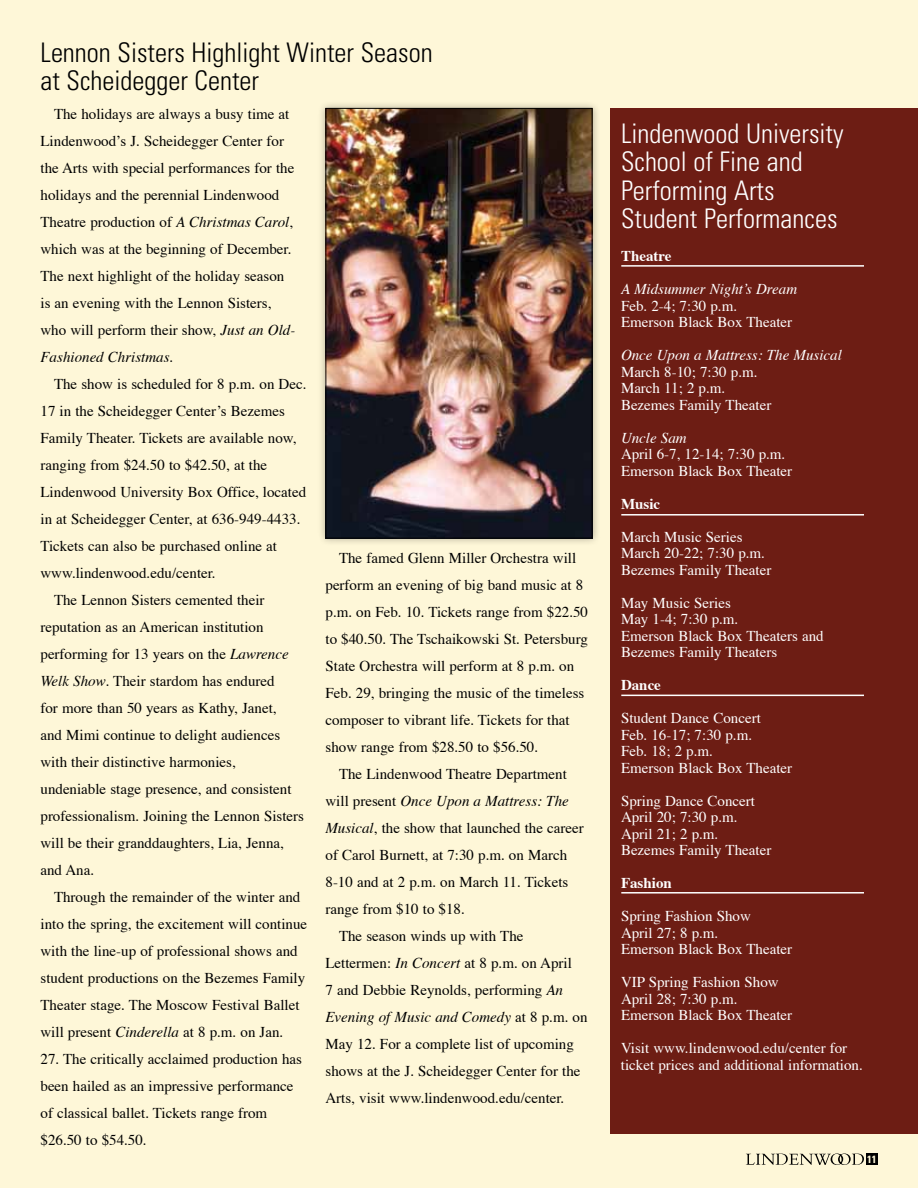
<style>
.page{position:relative;width:918px;height:1188px;background:#fef7d8}
.page>*{position:absolute;margin:0;border:0;box-sizing:border-box;transform-origin:0 0}
.t1{font:300 condensed 27px/28.5px "Univers";color:#fff}
.t2{font:300 condensed 27px/28.5px "Univers";color:#000}
.t3{font:15px/27px "Times";color:#000}
.t4{font:15px/16.5px "Times";color:#fff}
.t5{font:italic 15px "Times";color:#000}
.t6{font:italic 15px "Times";color:#fff}
.t7{font:700 15px "Times";color:#fff}
.t8{font:700 condensed 10.5px "Univers";color:#fff}
.s1{font-style:italic}
.s2{font-style:normal}
</style>
<div class="page">
<div style="left:317px;top:100px;width:284px;height:447px;background:#000;opacity:.3"></div>
<img style="left:328px;top:110px;width:262px;height:426px">
<div style="left:326px;top:108px;width:266px;height:430px;border:1px solid #000"></div>
<div style="left:610px;top:108px;width:308px;height:1026px;background:#6d1d14"></div>
<hr style="left:621px;top:265px;width:243px;height:2px;background:#fff">
<hr style="left:621px;top:514px;width:243px;height:2px;background:#fff">
<hr style="left:621px;top:695px;width:243px;height:1px;background:#fff">
<hr style="left:621px;top:892px;width:243px;height:2px;background:#fff">
<h1 class="t2" style="left:40px;top:37px;width:394px">Lennon Sisters Highlight Winter Season at Scheidegger Center</h1>
<p class="t3" style="left:40px;top:99px;width:256px;text-indent:14px">The holidays are always a busy time at Lindenwood’s J. Scheidegger Center for the Arts with special performances for the holidays and the perennial Lindenwood Theatre production of <span class="s1">A Christmas Carol</span>, which was at the beginning of December.<br>The next highlight of the holiday season is an evening with the Lennon Sisters, who will perform their show, <span class="s1">Just an Old-Fashioned Christmas</span>.</p>
<p class="t3" style="left:54px;top:369px;width:254px">The show is scheduled for 8 p.m. on Dec.</p>
<p class="t3" style="left:40px;top:396px;width:246px">17 in the Scheidegger Center’s Bezemes</p>
<p class="t3" style="left:40px;top:423px;width:258px">Family Theater. Tickets are available now,</p>
<p class="t3" style="left:40px;top:450px;width:228px">ranging from $24.50 to $42.50, at the</p>
<p class="t3" style="left:40px;top:477px;width:267px">Lindenwood University Box Office, located</p>
<p class="t3" style="left:40px;top:504px;width:261px">in at Scheidegger Center, at 636-949-4433.</p>
<p class="t3" style="left:40px;top:531px;width:238px">Tickets can also be purchased online at</p>
<p class="t3" style="left:40px;top:558px;width:177px">www.lindenwood.edu/center.</p>
<p class="t3" style="left:54px;top:585px;width:212px">The Lennon Sisters cemented their</p>
<p class="t3" style="left:40px;top:612px;width:225px">reputation as an American institution</p>
<p class="t3" style="left:40px;top:639px;width:250px">performing for 13 years on the <span class="s1">Lawrence</span></p>
<p class="t3" style="left:40px;top:666px;width:236px"><span class="s1">Welk Show</span>. Their stardom has endured</p>
<p class="t3" style="left:40px;top:693px;width:238px">for more than 50 years as Kathy, Janet,</p>
<p class="t3" style="left:40px;top:720px;width:241px">and Mimi continue to delight audiences</p>
<p class="t3" style="left:40px;top:747px;width:197px">with their distinctive harmonies,</p>
<p class="t3" style="left:40px;top:774px;width:253px">undeniable stage presence, and consistent</p>
<p class="t3" style="left:40px;top:801px;width:265px">professionalism. Joining the Lennon Sisters</p>
<p class="t3" style="left:40px;top:828px;width:245px">will be their granddaughters, Lia, Jenna,</p>
<p class="t3" style="left:40px;top:855px;width:55px">and Ana.</p>
<p class="t3" style="left:54px;top:882px;width:248px">Through the remainder of the winter and</p>
<p class="t3" style="left:40px;top:909px;width:268px">into the spring, the excitement will continue</p>
<p class="t3" style="left:40px;top:936px;width:259px">with the line-up of professional shows and</p>
<p class="t3" style="left:40px;top:963px;width:266px">student productions on the Bezemes Family</p>
<p class="t3" style="left:40px;top:990px;width:261px">Theater stage. The Moscow Festival Ballet</p>
<p class="t3" style="left:40px;top:1017px;width:244px">will present <span class="s1">Cinderella</span> at 8 p.m. on Jan.</p>
<p class="t3" style="left:40px;top:1044px;width:263px">27. The critically acclaimed production has been hailed as an impressive performance of classical ballet. Tickets range from $26.50 to $54.50.</p>
<p class="t3" style="left:326px;top:543px;width:264px;text-indent:14px">The famed Glenn Miller Orchestra will perform an evening of big band music at 8 p.m. on Feb. 10. Tickets range from $22.50 to $40.50. The Tschaikowski St. Petersburg State Orchestra will perform at 8 p.m. on Feb. 29, bringing the music of the timeless composer to vibrant life. Tickets for that show range from $28.50 to $56.50.</p>
<p class="t3" style="left:339px;top:759px;width:229px">The Lindenwood Theatre Department</p>
<p class="t5" style="left:326px;top:788px;width:245px"><span class="s2">will present</span> Once Upon a Mattress: The</p>
<p class="t3" style="left:326px;top:813px;width:260px"><span class="s1">Musical</span>, the show that launched the career</p>
<p class="t3" style="left:326px;top:840px;width:243px">of Carol Burnett, at 7:30 p.m. on March</p>
<p class="t3" style="left:326px;top:867px;width:244px">8-10 and at 2 p.m. on March 11. Tickets</p>
<p class="t3" style="left:326px;top:894px;width:141px">range from $10 to $18.</p>
<p class="t3" style="left:339px;top:921px;width:186px">The season winds up with The</p>
<p class="t3" style="left:326px;top:948px;width:248px">Lettermen: <span class="s1">In Concert</span> at 8 p.m. on April</p>
<p class="t3" style="left:326px;top:975px;width:239px">7 and Debbie Reynolds, performing <span class="s1">An</span></p>
<p class="t5" style="left:326px;top:1004px;width:264px">Evening of Music and Comedy <span class="s2">at 8 p.m. on</span></p>
<p class="t3" style="left:326px;top:1029px;width:250px">May 12. For a complete list of upcoming</p>
<p class="t3" style="left:326px;top:1056px;width:257px">shows at the J. Scheidegger Center for the</p>
<p class="t3" style="left:326px;top:1083px;width:240px">Arts, visit www.lindenwood.edu/center.</p>
<h1 class="t1" style="left:621px;top:118px;width:224px">Lindenwood University<br>School of Fine and<br>Performing Arts<br>Student Performances</h1>
<p class="t7" style="left:621px;top:242px;width:52px">Theatre</p>
<p class="t6" style="left:621px;top:276px;width:178px">A Midsummer Night’s Dream</p>
<p class="t4" style="left:621px;top:296px;width:173px">Feb. 2-4; 7:30 p.m.<br>Emerson Black Box Theater</p>
<p class="t6" style="left:621px;top:342px;width:222px">Once Upon a Mattress: The Musical</p>
<p class="t4" style="left:621px;top:362px;width:152px">March 8-10; 7:30 p.m.<br>March 11; 2 p.m.<br>Bezemes Family Theater</p>
<p class="t6" style="left:621px;top:424px;width:67px">Uncle Sam</p>
<p class="t4" style="left:621px;top:444px;width:173px">April 6-7, 12-14; 7:30 p.m.<br>Emerson Black Box Theater</p>
<p class="t7" style="left:621px;top:489px;width:41px">Music</p>
<p class="t4" style="left:621px;top:527px;width:152px">March Music Series<br>March 20-22; 7:30 p.m.<br>Bezemes Family Theater</p>
<p class="t4" style="left:621px;top:593px;width:204px">May Music Series<br>May 1-4; 7:30 p.m.<br>Emerson Black Box Theaters and<br>Bezemes Family Theaters</p>
<p class="t7" style="left:621px;top:671px;width:41px">Dance</p>
<p class="t4" style="left:621px;top:708px;width:173px">Student Dance Concert<br>Feb. 16-17; 7:30 p.m.<br>Feb. 18; 2 p.m.<br>Emerson Black Box Theater</p>
<p class="t4" style="left:621px;top:791px;width:152px">Spring Dance Concert<br>April 20; 7:30 p.m.<br>April 21; 2 p.m.<br>Bezemes Family Theater</p>
<p class="t7" style="left:621px;top:869px;width:52px">Fashion</p>
<p class="t4" style="left:621px;top:906px;width:173px">Spring Fashion Show<br>April 27; 8 p.m.<br>Emerson Black Box Theater</p>
<p class="t4" style="left:621px;top:972px;width:173px">VIP Spring Fashion Show<br>April 28; 7:30 p.m.<br>Emerson Black Box Theater</p>
<p class="t4" style="left:621px;top:1038px;width:243px">Visit www.lindenwood.edu/center for ticket prices and additional information.</p>
<p class="t8" style="left:867px;top:1153px;width:11px">11</p>
</div>
